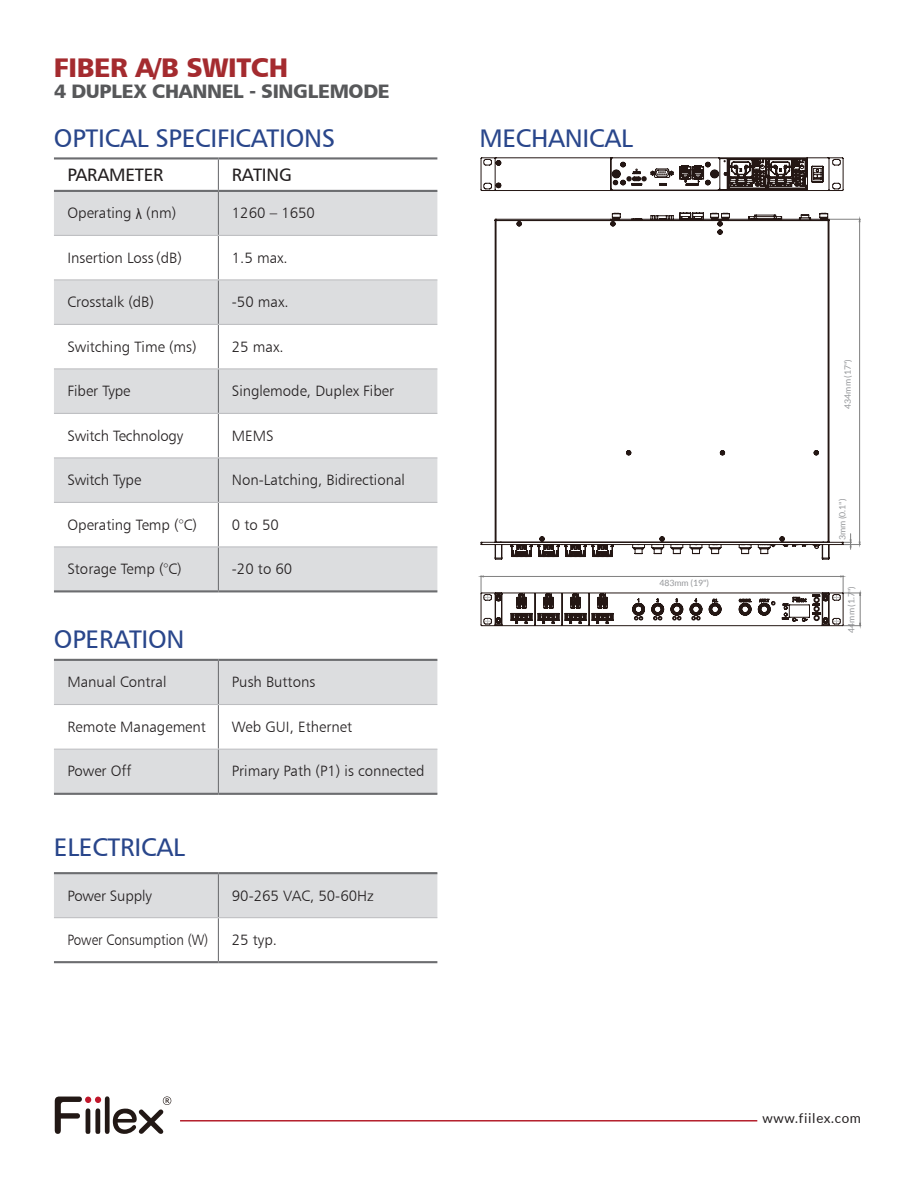
<style>
.page{position:relative;width:915px;height:1188px;background:#fff}
.page>*{position:absolute;margin:0;border:0;box-sizing:border-box;transform-origin:0 0}
.t1{font:27px "Humanist 777 BT Black B";letter-spacing:-.015em;color:#a42b2f}
.t2{font:25.5px "Humanist 777 BT Roman B";letter-spacing:-.01em;color:#29468b}
.t3{font:19.5px "Humanist 777 BT Black B";letter-spacing:-.015em;color:#57585a}
.t4{font:18px "Humanist 777 BT Roman B";letter-spacing:-.01em;color:#231f20}
.t5{font:15px "Humanist 777 BT Light B";color:#231f20}
.t6{font:15px "Humanist 777 BT Light B";color:#231f20;scale:.9 1}
.t7{font:13.5px "Lato";letter-spacing:.05em;color:#231f20}
.t8{font:8.7px "Lato";color:#939598}
.s1{font-family:"Arial Narrow"}
</style>
<div class="page">
<hr style="left:180px;top:1120px;width:577px;height:2px;background:#b41f2c">
<svg style="left:55px;top:1096px;width:116px;height:38px"></svg>
<div style="left:54px;top:192px;width:383px;height:398px;background:#dcdddf"></div>
<svg style="left:54px;top:236px;width:383px;height:310px"></svg>
<hr style="left:54px;top:157px;width:164px;height:3px;background:#6c6d70">
<hr style="left:218px;top:157px;width:219px;height:3px;background:#6c6d70">
<hr style="left:54px;top:190px;width:164px;height:2px;background:#6c6d70">
<hr style="left:218px;top:190px;width:219px;height:2px;background:#6c6d70">
<hr style="left:218px;top:160px;width:1px;height:30px;background:#6c6d70">
<hr style="left:218px;top:192px;width:1px;height:43px;background:#6c6d70">
<hr style="left:218px;top:236px;width:1px;height:43px;background:#6c6d70">
<hr style="left:218px;top:280px;width:1px;height:44px;background:#6c6d70">
<hr style="left:218px;top:325px;width:1px;height:43px;background:#6c6d70">
<hr style="left:218px;top:369px;width:1px;height:44px;background:#6c6d70">
<hr style="left:218px;top:414px;width:1px;height:43px;background:#6c6d70">
<hr style="left:218px;top:458px;width:1px;height:44px;background:#6c6d70">
<hr style="left:218px;top:547px;width:1px;height:43px;background:#6c6d70">
<hr style="left:54px;top:235px;width:164px;height:1px;background:#bcbdc0">
<hr style="left:218px;top:235px;width:219px;height:1px;background:#bcbdc0">
<hr style="left:54px;top:279px;width:164px;height:1px;background:#bcbdc0">
<hr style="left:218px;top:279px;width:219px;height:1px;background:#bcbdc0">
<hr style="left:54px;top:324px;width:164px;height:1px;background:#bcbdc0">
<hr style="left:218px;top:324px;width:219px;height:1px;background:#bcbdc0">
<hr style="left:54px;top:368px;width:164px;height:1px;background:#bcbdc0">
<hr style="left:218px;top:368px;width:219px;height:1px;background:#bcbdc0">
<hr style="left:54px;top:413px;width:164px;height:1px;background:#bcbdc0">
<hr style="left:218px;top:413px;width:219px;height:1px;background:#bcbdc0">
<hr style="left:54px;top:590px;width:164px;height:2px;background:#6c6d70">
<hr style="left:218px;top:590px;width:219px;height:2px;background:#6c6d70">
<hr style="left:54px;top:457px;width:164px;height:1px;background:#bcbdc0">
<hr style="left:218px;top:457px;width:219px;height:1px;background:#bcbdc0">
<hr style="left:54px;top:502px;width:164px;height:1px;background:#bcbdc0">
<hr style="left:218px;top:502px;width:219px;height:1px;background:#bcbdc0">
<hr style="left:54px;top:546px;width:164px;height:1px;background:#bcbdc0">
<hr style="left:218px;top:546px;width:219px;height:1px;background:#bcbdc0">
<hr style="left:218px;top:503px;width:1px;height:43px;background:#6c6d70">
<div style="left:54px;top:661px;width:383px;height:132px;background:#dcdddf"></div>
<svg style="left:54px;top:705px;width:383px;height:44px"></svg>
<hr style="left:54px;top:659px;width:164px;height:2px;background:#6c6d70">
<hr style="left:218px;top:659px;width:219px;height:2px;background:#6c6d70">
<hr style="left:218px;top:661px;width:1px;height:43px;background:#6c6d70">
<hr style="left:218px;top:705px;width:1px;height:44px;background:#6c6d70">
<hr style="left:54px;top:704px;width:164px;height:1px;background:#bcbdc0">
<hr style="left:218px;top:704px;width:219px;height:1px;background:#bcbdc0">
<hr style="left:54px;top:749px;width:164px;height:1px;background:#bcbdc0">
<hr style="left:218px;top:749px;width:219px;height:1px;background:#bcbdc0">
<hr style="left:218px;top:750px;width:1px;height:43px;background:#6c6d70">
<hr style="left:54px;top:793px;width:164px;height:2px;background:#6c6d70">
<hr style="left:218px;top:793px;width:219px;height:2px;background:#6c6d70">
<svg style="left:54px;top:874px;width:383px;height:87px"></svg>
<hr style="left:218px;top:918px;width:1px;height:43px;background:#6c6d70">
<hr style="left:54px;top:961px;width:164px;height:2px;background:#6c6d70">
<hr style="left:218px;top:961px;width:219px;height:2px;background:#6c6d70">
<hr style="left:54px;top:872px;width:164px;height:2px;background:#6c6d70">
<hr style="left:218px;top:872px;width:219px;height:2px;background:#6c6d70">
<hr style="left:218px;top:874px;width:1px;height:43px;background:#6c6d70">
<hr style="left:54px;top:917px;width:164px;height:1px;background:#bcbdc0">
<hr style="left:218px;top:917px;width:219px;height:1px;background:#bcbdc0">
<hr style="left:859px;top:219px;width:1px;height:326px;background:#808080">
<hr style="left:829px;top:219px;width:31px;height:1px;background:#808080">
<svg style="left:843px;top:534px;width:18px;height:92px"></svg>
<svg style="left:481px;top:157px;width:362px;height:469px"></svg>
<p class="t1" style="left:54px;top:50px;width:236px">FIBER A/B SWITCH</p>
<p class="t3" style="left:54px;top:79px;width:337px">4 DUPLEX CHANNEL - SINGLEMODE</p>
<p class="t2" style="left:54px;top:122px;width:283px">OPTICAL SPECIFICATIONS</p>
<p class="t4" style="left:67px;top:163px;width:97px">PARAMETER</p>
<p class="t4" style="left:232px;top:163px;width:62px">RATING</p>
<p class="t5" style="left:67px;top:204px;width:110px">Operating <span class="s1">λ</span> (nm)</p>
<p class="t5" style="left:232px;top:204px;width:85px">1260 – 1650</p>
<p class="t5" style="left:67px;top:248px;width:116px">Insertion Loss (dB)</p>
<p class="t5" style="left:232px;top:248px;width:57px">1.5 max.</p>
<p class="t5" style="left:67px;top:293px;width:88px">Crosstalk (dB)</p>
<p class="t5" style="left:232px;top:293px;width:58px">-50 max.</p>
<p class="t5" style="left:67px;top:337px;width:131px">Switching Time (ms)</p>
<p class="t5" style="left:232px;top:337px;width:53px">25 max.</p>
<p class="t5" style="left:67px;top:382px;width:65px">Fiber Type</p>
<p class="t5" style="left:232px;top:382px;width:164px">Singlemode, Duplex Fiber</p>
<p class="t5" style="left:67px;top:426px;width:117px">Switch Technology</p>
<p class="t5" style="left:232px;top:426px;width:43px">MEMS</p>
<p class="t5" style="left:67px;top:471px;width:75px">Switch Type</p>
<p class="t5" style="left:232px;top:471px;width:175px">Non-Latching, Bidirectional</p>
<p class="t5" style="left:67px;top:515px;width:131px">Operating Temp (°C)</p>
<p class="t5" style="left:232px;top:515px;width:49px">0 to 50</p>
<p class="t5" style="left:67px;top:560px;width:116px">Storage Temp (°C)</p>
<p class="t5" style="left:232px;top:560px;width:62px">-20 to 60</p>
<p class="t2" style="left:54px;top:623px;width:132px">OPERATION</p>
<p class="t5" style="left:67px;top:673px;width:101px">Manual Contral</p>
<p class="t5" style="left:232px;top:673px;width:85px">Push Buttons</p>
<p class="t5" style="left:67px;top:718px;width:140px">Remote Management</p>
<p class="t5" style="left:232px;top:718px;width:122px">Web GUI, Ethernet</p>
<p class="t5" style="left:67px;top:762px;width:65px">Power Off</p>
<p class="t5" style="left:232px;top:762px;width:194px">Primary Path (P1) is connected</p>
<p class="t2" style="left:54px;top:832px;width:132px">ELECTRICAL</p>
<p class="t5" style="left:67px;top:886px;width:86px">Power Supply</p>
<p class="t5" style="left:232px;top:886px;width:144px">90-265 VAC, 50-60Hz</p>
<p class="t6" style="left:67px;top:931px;width:158px">Power Consumption (W)</p>
<p class="t5" style="left:232px;top:931px;width:47px">25 typ.</p>
<p class="t2" style="left:479px;top:122px;width:155px">MECHANICAL</p>
<p class="t8" style="left:659px;top:578px;width:51px">483mm (19")</p>
<p class="t8" style="left:843px;top:409px;width:51px;rotate:-90deg">434mm (17")</p>
<p class="t8" style="left:838px;top:540px;width:43px;rotate:-90deg">3mm (0.1")</p>
<p class="t8" style="left:847px;top:633px;width:48px;rotate:-90deg">44mm (1.7")</p>
<p class="t7" style="left:763px;top:1111px;width:100px">www.fiilex.com</p>
</div>
